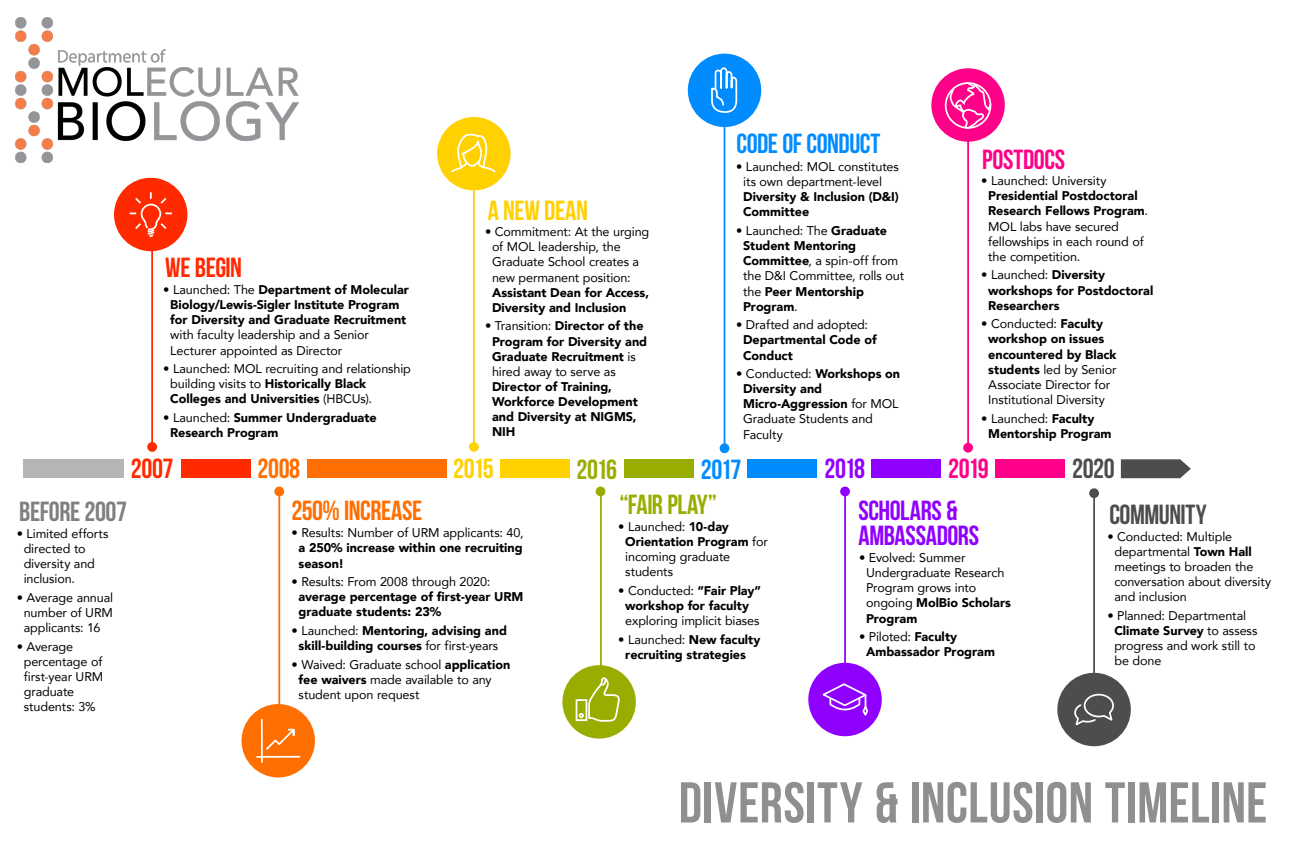
<style>
.page{position:relative;width:1295px;height:847px;background:#fff}
.page>*{position:absolute;margin:0;border:0;box-sizing:border-box;transform-origin:0 0}
.t1{font:57.4px "Bebas Neue";letter-spacing:.005em;color:#8f8f8f}
.t2{font:27.65px/42.1px "Bebas Neue";letter-spacing:-.01em;color:#8f00ff}
.t3{font:27.65px "Bebas Neue";letter-spacing:-.02em;color:#008cff}
.t4{font:27.65px/42px "Bebas Neue";letter-spacing:-.015em;color:#ff6e00}
.t5{font:27.65px "Bebas Neue";letter-spacing:-.025em;color:#99ad00}
.t6{font:27.65px "Bebas Neue";letter-spacing:-.02em;color:#4d4d4d}
.t7{font:27.65px "Bebas Neue";letter-spacing:-.015em;color:#ffd100}
.t8{font:27.65px "Bebas Neue";letter-spacing:-.015em;color:#f08}
.t9{font:27.65px "Bebas Neue";letter-spacing:-.015em;color:#ff2a00}
.t10{font:27.65px "Bebas Neue";letter-spacing:-.015em;color:#808080}
.t11{font:12.6px/15.1px "Avenir";letter-spacing:-.01em;color:#000}
.t12{font:900 12.6px/15.1px "Avenir";color:#000}
.s1{font-weight:900}
.s2{font-weight:400}
</style>
<div class="page">
<hr style="left:278px;top:491px;width:2px;height:218px;background:#ff6e00">
<div style="left:274px;top:487px;width:10px;height:9px;background:#ff6e00;border-radius:50%"></div>
<div style="left:307px;top:459px;width:140px;height:19px;background:#ff6e00"></div>
<hr style="left:151px;top:246px;width:2px;height:197px;background:#ff2a00">
<div style="left:147px;top:442px;width:10px;height:10px;background:#ff2a00;border-radius:50%"></div>
<div style="left:181px;top:459px;width:70px;height:19px;background:#ff2a00"></div>
<hr style="left:724px;top:123px;width:1px;height:323px;background:#008cff">
<div style="left:720px;top:443px;width:9px;height:10px;background:#008cff;border-radius:50%"></div>
<div style="left:747px;top:459px;width:70px;height:19px;background:#008cff"></div>
<hr style="left:844px;top:494px;width:2px;height:178px;background:#8f00ff">
<div style="left:840px;top:487px;width:10px;height:9px;background:#8f00ff;border-radius:50%"></div>
<div style="left:871px;top:459px;width:70px;height:19px;background:#8f00ff"></div>
<hr style="left:600px;top:491px;width:2px;height:188px;background:#99ad00">
<div style="left:596px;top:487px;width:9px;height:9px;background:#99ad00;border-radius:50%"></div>
<div style="left:624px;top:459px;width:70px;height:19px;background:#99ad00"></div>
<hr style="left:473px;top:190px;width:2px;height:253px;background:#ffd100">
<div style="left:437px;top:117px;width:74px;height:73px;background:#ffd100;border-radius:50%"></div>
<div style="left:469px;top:442px;width:10px;height:10px;background:#ffd100;border-radius:50%"></div>
<div style="left:500px;top:459px;width:70px;height:19px;background:#ffd100"></div>
<div style="left:24px;top:459px;width:100px;height:19px;background:#b5b5b5"></div>
<img style="left:15px;top:18px;width:284px;height:145px">
<div style="left:995px;top:459px;width:70px;height:19px;background:#f08"></div>
<svg style="left:1121px;top:459px;width:70px;height:19px"></svg>
<hr style="left:967px;top:139px;width:2px;height:308px;background:#f08">
<div style="left:963px;top:443px;width:10px;height:10px;background:#f08;border-radius:50%"></div>
<hr style="left:1093px;top:493px;width:2px;height:185px;background:#4d4d4d">
<div style="left:1089px;top:488px;width:10px;height:10px;background:#4d4d4d;border-radius:50%"></div>
<div style="left:114px;top:178px;width:73px;height:73px;background:#ff2a00;border-radius:50%"></div>
<svg style="left:130px;top:192px;width:42px;height:45px"></svg>
<div style="left:241px;top:704px;width:74px;height:74px;background:#ff6e00;border-radius:50%"></div>
<svg style="left:256px;top:718px;width:45px;height:45px"></svg>
<svg style="left:449px;top:117px;width:49px;height:56px"></svg>
<div style="left:931px;top:68px;width:74px;height:74px;background:#f08;border-radius:50%"></div>
<div style="left:945px;top:82px;width:46px;height:47px;border:2px solid #fff;border-radius:50%"></div>
<svg style="left:949px;top:82px;width:43px;height:47px"></svg>
<div style="left:1057px;top:673px;width:74px;height:73px;background:#4d4d4d;border-radius:50%"></div>
<svg style="left:1074px;top:693px;width:40px;height:33px"></svg>
<div style="left:688px;top:54px;width:73px;height:73px;background:#008cff;border-radius:50%"></div>
<svg style="left:711px;top:67px;width:27px;height:46px"></svg>
<div style="left:562px;top:665px;width:74px;height:74px;background:#99ad00;border-radius:50%"></div>
<div style="left:576px;top:699px;width:11px;height:22px;border:2px solid #fff"></div>
<svg style="left:579px;top:677px;width:41px;height:45px"></svg>
<div style="left:808px;top:663px;width:74px;height:73px;background:#8f00ff;border-radius:50%"></div>
<svg style="left:822px;top:683px;width:46px;height:33px"></svg>
<h2 class="t3" style="left:736px;top:129px;width:145px">CODE OF CONDUCT</h2>
<h2 class="t8" style="left:982px;top:144px;width:84px">POSTDOCS</h2>
<p class="t11" style="left:743px;top:159px;width:157px;text-indent:-7px">• Launched: MOL constitutes its own department-level</p>
<p class="t12" style="left:743px;top:189px;width:157px">Diversity &amp; Inclusion (D&amp;I)<br>Committee</p>
<p class="t11" style="left:743px;top:223px;width:162px;text-indent:-7px">• Launched: The <span class="s1">Graduate<br>Student Mentoring<br>Committee</span>, a spin-off from the D&amp;I Committee, rolls out the <span class="s1">Peer Mentorship<br>Program</span>.</p>
<p class="t11" style="left:736px;top:317px;width:133px">• Drafted and adopted:</p>
<p class="t12" style="left:743px;top:332px;width:135px">Departmental Code of<br>Conduct</p>
<p class="t11" style="left:743px;top:366px;width:158px;text-indent:-7px">• Conducted: <span class="s1">Workshops on<br>Diversity and<br>Micro-Aggression</span> for MOL<br>Graduate Students and<br>Faculty</p>
<h2 class="t3" style="left:701px;top:454px;width:42px">2017</h2>
<p class="t11" style="left:981px;top:173px;width:127px">• Launched: University</p>
<p class="t11" style="left:988px;top:188px;width:161px"><span class="s1">Presidential Postdoctoral<br>Research Fellows Program</span>.<br>MOL labs have secured fellowships in each round of the competition.</p>
<p class="t12" style="left:988px;top:267px;width:167px;text-indent:-7px"><span class="s2">• Launched:</span> Diversity workshops for Postdoctoral<br>Researchers</p>
<p class="t11" style="left:988px;top:316px;width:130px;text-indent:-7px">• Conducted: <span class="s1">Faculty workshop on issues encountered by Black students</span> led by Senior<br>Associate Director for<br>Institutional Diversity</p>
<p class="t12" style="left:988px;top:410px;width:125px;text-indent:-7px"><span class="s2">• Launched:</span> Faculty<br>Mentorship Program</p>
<h2 class="t7" style="left:488px;top:195px;width:102px">A NEW DEAN</h2>
<p class="t11" style="left:492px;top:224px;width:159px;text-indent:-7px">• Commitment: At the urging of MOL leadership, the<br>Graduate School creates a new permanent position:</p>
<p class="t12" style="left:492px;top:284px;width:159px">Assistant Dean for Access,<br>Diversity and Inclusion</p>
<p class="t12" style="left:492px;top:318px;width:157px;text-indent:-7px">• <span class="s2">Transition:</span> Director of the<br>Program for Diversity and<br>Graduate Recruitment <span class="s2">is hired away to serve as</span></p>
<p class="t12" style="left:492px;top:379px;width:147px">Director of Training,<br>Workforce Development and Diversity at NIGMS,<br>NIH</p>
<h2 class="t7" style="left:453px;top:453px;width:42px">2015</h2>
<h2 class="t9" style="left:165px;top:253px;width:78px">WE BEGIN</h2>
<p class="t12" style="left:163px;top:282px;width:247px;text-align:center"><span class="s2">• Launched: The</span> Department of Molecular<br>Biology/Lewis-Sigler Institute Program for Diversity and Graduate Recruitment</p>
<p class="t11" style="left:170px;top:327px;width:200px">with faculty leadership and a Senior<br>Lecturer appointed as Director</p>
<p class="t11" style="left:170px;top:361px;width:242px;text-indent:-7px">• Launched: MOL recruiting and relationship building visits to <span class="s1">Historically Black<br>Colleges and Universities</span> (HBCUs).</p>
<p class="t12" style="left:170px;top:410px;width:208px;line-height:14.7px;text-indent:-7px"><span class="s2">• Launched:</span> Summer Undergraduate<br>Research Program</p>
<h2 class="t9" style="left:131px;top:453px;width:44px">2007</h2>
<h2 class="t2" style="left:858px;top:447px;width:101px;text-indent:-34px">2018<br>SCHOLARS &amp;</h2>
<h2 class="t2" style="left:858px;top:514px;width:122px">AMBASSADORS</h2>
<h2 class="t8" style="left:948px;top:453px;width:42px">2019</h2>
<h2 class="t6" style="left:1072px;top:453px;width:44px">2020</h2>
<h2 class="t4" style="left:291px;top:447px;width:132px;text-indent:-34px">2008<br>250% INCREASE</h2>
<h2 class="t5" style="left:577px;top:454px;width:42px">2016</h2>
<h2 class="t5" style="left:619px;top:490px;width:99px">“FAIR PLAY”</h2>
<h2 class="t10" style="left:19px;top:497px;width:109px">BEFORE 2007</h2>
<h2 class="t6" style="left:1109px;top:499px;width:99px">COMMUNITY</h2>
<p class="t11" style="left:625px;top:519px;width:144px;text-indent:-7px">• Launched: <span class="s1">10-day<br>Orientation Program</span> for incoming graduate students</p>
<p class="t12" style="left:618px;top:583px;width:144px;text-align:center"><span class="s2">• Conducted:</span> “Fair Play” workshop for faculty</p>
<p class="t11" style="left:625px;top:613px;width:136px">exploring implicit biases</p>
<p class="t12" style="left:625px;top:632px;width:137px;text-indent:-7px"><span class="s2">• Launched:</span> New faculty recruiting strategies</p>
<p class="t11" style="left:292px;top:525px;width:234px">• Results: Number of URM applicants: 40,</p>
<p class="t12" style="left:299px;top:540px;width:226px">a 250% increase within one recruiting season!</p>
<p class="t11" style="left:292px;top:574px;width:200px">• Results: From 2008 through 2020:</p>
<p class="t12" style="left:299px;top:589px;width:226px">average percentage of first-year URM graduate students: 23%</p>
<p class="t12" style="left:292px;top:623px;width:217px;text-align:center"><span class="s2">• Launched:</span> Mentoring, advising and skill-building courses <span class="s2">for first-years</span></p>
<p class="t11" style="left:299px;top:657px;width:213px;text-indent:-7px">• Waived: Graduate school <span class="s1">application fee waivers</span> made available to any student upon request</p>
<p class="t11" style="left:24px;top:526px;width:86px;text-indent:-7px">• Limited efforts directed to diversity and inclusion.</p>
<p class="t11" style="left:17px;top:590px;width:98px;text-align:center">• Average annual number of URM applicants: 16</p>
<p class="t11" style="left:24px;top:639px;width:81px;text-indent:-7px">• Average percentage of first-year URM graduate students: 3%</p>
<p class="t11" style="left:1114px;top:528px;width:158px;text-indent:-7px">• Conducted: Multiple departmental <span class="s1">Town Hall </span>meetings to broaden the conversation about diversity and inclusion</p>
<p class="t11" style="left:1114px;top:607px;width:145px;text-indent:-7px">• Planned: Departmental<br><span class="s1">Climate Survey</span> to assess progress and work still to be done</p>
<p class="t11" style="left:866px;top:550px;width:146px;text-indent:-7px">• Evolved: Summer<br>Undergraduate Research<br>Program grows into ongoing <span class="s1">MolBio Scholars<br>Program</span></p>
<p class="t12" style="left:866px;top:629px;width:130px;text-indent:-7px"><span class="s2">• Piloted:</span> Faculty<br>Ambassador Program</p>
<h1 class="t1" style="left:679px;top:771px;width:590px">DIVERSITY &amp; INCLUSION TIMELINE</h1>
</div>
